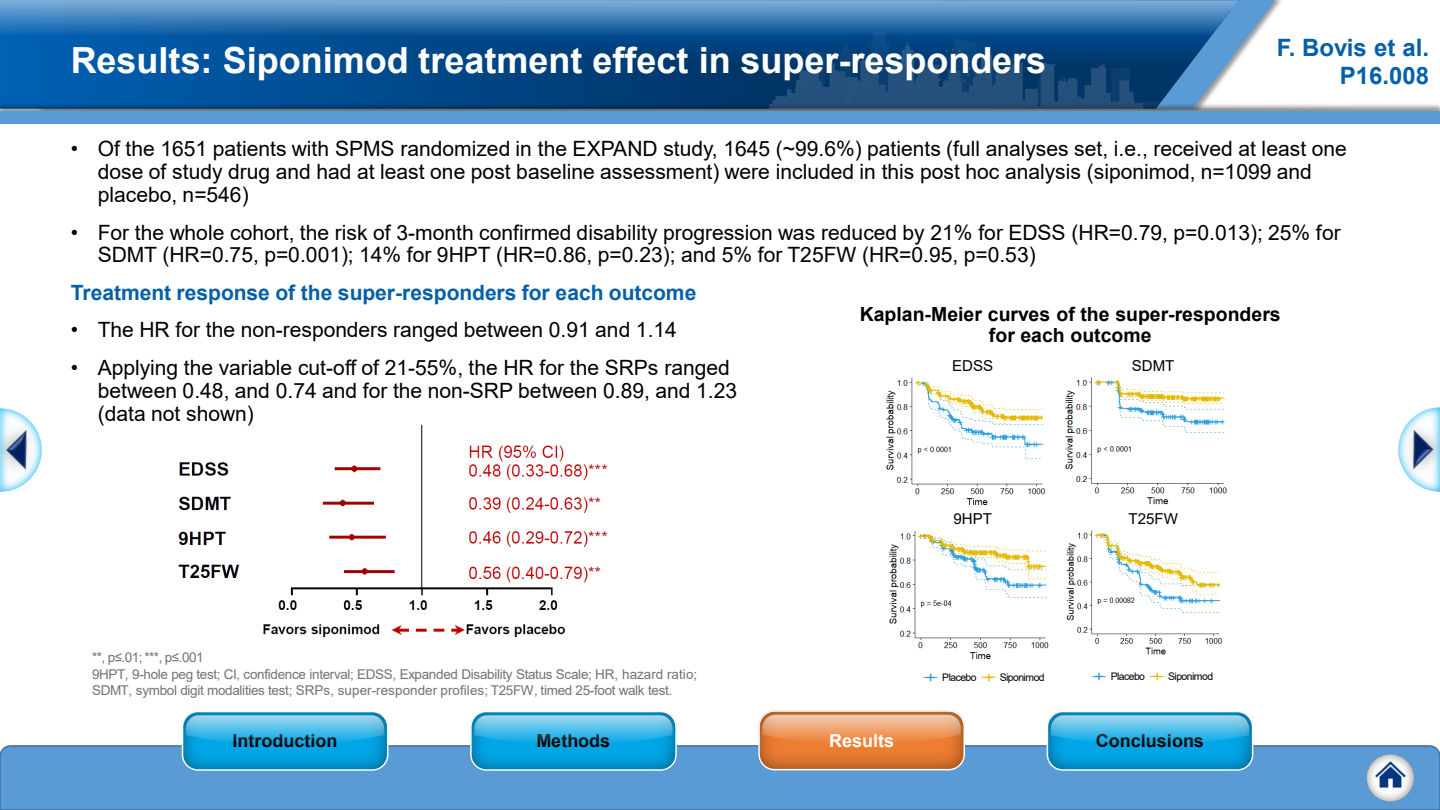
<style>
.page{position:relative;width:1440px;height:810px;background:#fff}
.page>*{position:absolute;margin:0;border:0;box-sizing:border-box;transform-origin:0 0}
.t1{font:700 36px "Arial";color:#fff}
.t2{font:700 24px/28.8px "Arial";color:#0460a9;text-align:right}
.t3{font:21px/22.6px "Arial";color:#000}
.t4{font:700 21px "Arial";color:#0460a9}
.t5{font:700 19.5px/21px "Arial";color:#000;text-align:center}
.t6{font:700 18px "Arial";color:#000}
.t7{font:700 18px "Arial";color:#fff}
.t8{font:15px "Arial";letter-spacing:.005em;color:#000}
.t9{font:13.5px/16.2px "Arial";letter-spacing:-.025em;color:#767171}
.t10{font:10.5px "Arial";letter-spacing:-.055em;color:#000}
.s1{font-size:15.9px;color:#2199dd}
.s2{font-size:15.9px;color:#e7b800}
</style>
<div class="page">
<div style="left:0;top:745px;width:1440px;height:65px;background:#5b9bd5"></div>
<img style="left:1047px;top:714px;width:206px;height:56px">
<div style="left:1047px;top:711px;width:206px;height:60px;border:2px solid #fff;border-radius:15px"></div>
<svg style="left:1051px;top:715px;width:198px;height:29px;background:#4fbde8"></svg>
<img style="left:471px;top:714px;width:205px;height:56px">
<div style="left:470px;top:711px;width:207px;height:60px;border:2px solid #fff;border-radius:15px"></div>
<svg style="left:474px;top:715px;width:199px;height:29px;background:#4ebde8"></svg>
<img style="left:182px;top:714px;width:206px;height:56px">
<div style="left:182px;top:711px;width:206px;height:60px;border:2px solid #fff;border-radius:15px"></div>
<svg style="left:186px;top:715px;width:198px;height:29px;background:#4fbde8"></svg>
<img style="left:0;top:408px;width:19px;height:84px">
<img style="left:0;top:411px;width:42px;height:76px">
<img style="left:1421px;top:408px;width:19px;height:84px">
<img style="left:1398px;top:412px;width:42px;height:76px">
<img style="left:759px;top:713px;width:205px;height:57px">
<div style="left:758px;top:710px;width:207px;height:60px;border:2px solid #fff;border-radius:15px"></div>
<svg style="left:762px;top:715px;width:199px;height:29px;background:#eda16d"></svg>
<img style="left:1367px;top:754px;width:47px;height:48px">
<img style="left:1373px;top:758px;width:34px;height:33px">
<svg style="left:1239px;top:0;width:37px;height:58px"></svg>
<svg style="left:0;top:36px;width:1239px;height:65px;background:#085192"></svg>
<img style="left:0;top:101px;width:1440px;height:11px">
<div style="left:0;top:112px;width:1440px;height:12px;background:#5b9bd5"></div>
<img style="left:770px;top:36px;width:398px;height:73px">
<svg style="left:0;top:0;width:1239px;height:36px;background:#4180b8"></svg>
<img style="left:178px;top:424px;width:430px;height:214px">
<img style="left:886px;top:377px;width:160px;height:129px">
<img style="left:1065px;top:377px;width:162px;height:128px">
<img style="left:889px;top:531px;width:160px;height:128px">
<img style="left:1066px;top:530px;width:157px;height:125px">
<svg style="left:923px;top:677px;width:14px;height:1px"></svg>
<svg style="left:982px;top:677px;width:14px;height:1px"></svg>
<svg style="left:1092px;top:676px;width:14px;height:1px"></svg>
<svg style="left:1150px;top:676px;width:14px;height:1px"></svg>
<h1 class="t1" style="left:71px;top:35px;width:977px">Results: Siponimod treatment effect in super-responders</h1>
<p class="t2" style="left:1277px;top:33px;width:154px">F. Bovis et al.<br>P16.008</p>
<p class="t3" style="left:98px;top:138px;width:1251px;text-indent:-27px">• Of the 1651 patients with SPMS randomized in the EXPAND study, 1645 (~99.6%) patients (full analyses set, i.e., received at least one dose of study drug and had at least one post baseline assessment) were included in this post hoc analysis (siponimod, n=1099 and placebo, n=546)</p>
<p class="t3" style="left:98px;top:221px;width:1245px;text-indent:-27px">• For the whole cohort, the risk of 3-month confirmed disability progression was reduced by 21% for EDSS (HR=0.79, p=0.013); 25% for<br>SDMT (HR=0.75, p=0.001); 14% for 9HPT (HR=0.86, p=0.23); and 5% for T25FW (HR=0.95, p=0.53)</p>
<p class="t4" style="left:71px;top:278px;width:627px">Treatment response of the super-responders for each outcome</p>
<p class="t3" style="left:71px;top:319px;width:608px">• The HR for the non-responders ranged between 0.91 and 1.14</p>
<p class="t3" style="left:98px;top:356px;width:641px;text-indent:-27px">• Applying the variable cut-off of 21-55%, the HR for the SRPs ranged between 0.48, and 0.74 and for the non-SRP between 0.89, and 1.23 (data not shown)</p>
<p class="t8" style="left:952px;top:356px;width:43px">EDSS</p>
<p class="t8" style="left:1132px;top:356px;width:44px">SDMT</p>
<p class="t5" style="left:860px;top:304px;width:423px">Kaplan-Meier curves of the super-responders for each outcome</p>
<p class="t9" style="left:92px;top:649px;width:607px">**, p≤.01; ***, p≤.001<br>9HPT, 9-hole peg test; CI, confidence interval; EDSS, Expanded Disability Status Scale; HR, hazard ratio;<br>SDMT, symbol digit modalities test; SRPs, super-responder profiles; T25FW, timed 25-foot walk test.</p>
<p class="t8" style="left:953px;top:508px;width:40px">9HPT</p>
<p class="t8" style="left:1129px;top:508px;width:51px">T25FW</p>
<p class="t10" style="left:926px;top:670px;width:120px"><span class="s1">+</span> Placebo <span class="s2">+</span> Siponimod</p>
<p class="t10" style="left:1095px;top:669px;width:120px"><span class="s1">+</span> Placebo <span class="s2">+</span> Siponimod</p>
<p class="t6" style="left:233px;top:728px;width:106px">Introduction</p>
<p class="t6" style="left:536px;top:728px;width:75px">Methods</p>
<p class="t7" style="left:829px;top:728px;width:67px">Results</p>
<p class="t6" style="left:1096px;top:728px;width:110px">Conclusions</p>
</div>
